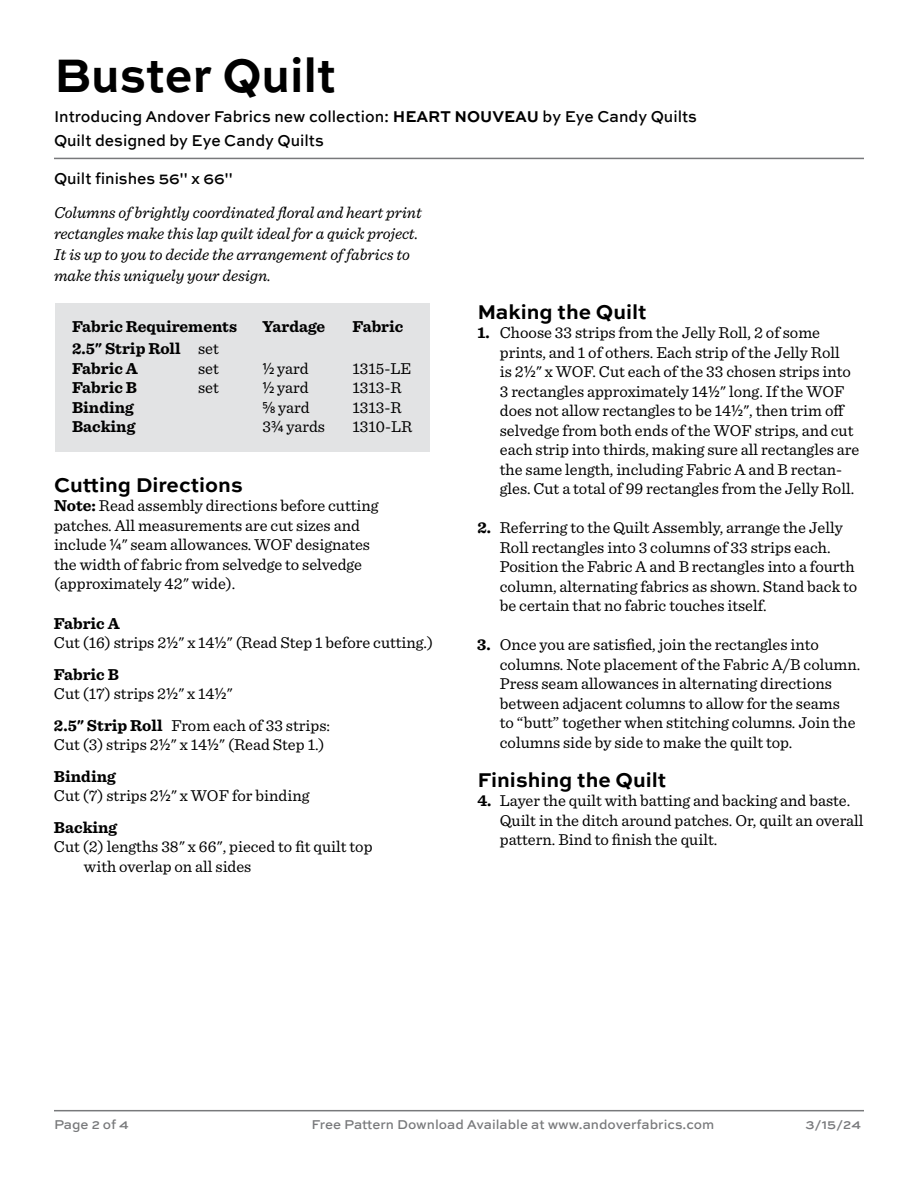
<style>
.page{position:relative;width:918px;height:1188px;background:#fff}
.page>*{position:absolute;margin:0;border:0;box-sizing:border-box;transform-origin:0 0}
.t1{font:700 49.5px "Sweet Sans Pro";color:#000;scale:.95 1}
.t2{font:700 21px "Sweet Sans Pro";color:#000}
.t3{font:16.5px/19.5px "Sentinel";color:#000}
.t4{font:italic 16.5px/21px "Sentinel";color:#000}
.t5{font:500 16.5px/24px "Sweet Sans Pro";color:#000;scale:.95 1}
.t6{font:700 16.5px/19.5px "Sentinel";color:#000}
.t7{font:500 13.5px "Sweet Sans Pro";color:#78797b}
.t8{font:500 13.5px "Sweet Sans Pro";color:#77787b}
.s1{font-weight:700}
.s2{font-weight:400}
.s3{font-family:"Utile";font-weight:500}
</style>
<div class="page">
<hr style="left:54px;top:158px;width:810px;height:1px;background:#78797b">
<hr style="left:54px;top:1110px;width:810px;height:1px;background:#78797b">
<div style="left:56px;top:304px;width:374px;height:148px;background:#e2e3e4"></div>
<h1 class="t1" style="left:54px;top:38px;width:299px">Buster Quilt</h1>
<p class="t5" style="left:54px;top:104px;width:678px">Introducing Andover Fabrics new collection: <span class="s1">HEART NOUVEAU</span> by Eye Candy Quilts<br>Quilt designed by Eye Candy Quilts</p>
<p class="t5" style="left:54px;top:166px;width:190px">Quilt finishes 56" x 66"</p>
<p class="t4" style="left:54px;top:201px;width:369px">Columns of brightly coordinated floral and heart print rectangles make this lap quilt ideal for a quick project.<br>It is up to you to decide the arrangement of fabrics to make this uniquely your design.</p>
<p class="t6" style="left:72px;top:316px;width:167px">Fabric Requirements</p>
<p class="t6" style="left:263px;top:316px;width:64px">Yardage</p>
<p class="t6" style="left:353px;top:316px;width:52px">Fabric</p>
<p class="t6" style="left:72px;top:338px;width:148px">2.5" Strip Roll <span class="s2">set<br></span>Fabric A</p>
<p class="t3" style="left:198px;top:357px;width:22px">set</p>
<p class="t3" style="left:263px;top:357px;width:48px"><span class="s3">1/2</span> yard</p>
<p class="t3" style="left:353px;top:357px;width:60px">1315-LE</p>
<p class="t6" style="left:72px;top:377px;width:66px">Fabric B</p>
<p class="t3" style="left:198px;top:377px;width:22px">set</p>
<p class="t3" style="left:263px;top:377px;width:48px"><span class="s3">1/2</span> yard</p>
<p class="t3" style="left:353px;top:377px;width:51px">1313-R</p>
<p class="t6" style="left:72px;top:397px;width:63px">Binding</p>
<p class="t3" style="left:263px;top:396px;width:48px"><span class="s3">5/8</span> yard</p>
<p class="t3" style="left:353px;top:396px;width:51px">1313-R</p>
<p class="t6" style="left:72px;top:416px;width:65px">Backing</p>
<p class="t3" style="left:263px;top:416px;width:64px">3<span class="s3">3/4</span> yards</p>
<p class="t3" style="left:353px;top:416px;width:61px">1310-LR</p>
<p class="t2" style="left:54px;top:469px;width:190px">Cutting Directions</p>
<p class="t3" style="left:54px;top:495px;width:326px"><span class="s1">Note:</span> Read assembly directions before cutting patches. All measurements are cut sizes and include <span class="s3">1/4</span>" seam allowances. WOF designates the width of fabric from selvedge to selvedge (approximately 42" wide).</p>
<p class="t3" style="left:54px;top:613px;width:381px"><span class="s1">Fabric A<br></span>Cut (16) strips 2<span class="s3">1/2</span>" x 14<span class="s3">1/2</span>" (Read Step 1 before cutting.)</p>
<p class="t3" style="left:54px;top:664px;width:180px"><span class="s1">Fabric B<br></span>Cut (17) strips 2<span class="s3">1/2</span>" x 14<span class="s3">1/2</span>"</p>
<p class="t3" style="left:54px;top:715px;width:278px"><span class="s1">2.5" Strip Roll</span> From each of 33 strips:<br>Cut (3) strips 2<span class="s3">1/2</span>" x 14<span class="s3">1/2</span>" (Read Step 1.)</p>
<p class="t3" style="left:54px;top:766px;width:257px"><span class="s1">Binding<br></span>Cut (7) strips 2<span class="s3">1/2</span>" x WOF for binding</p>
<p class="t6" style="left:54px;top:817px;width:65px">Backing</p>
<p class="t3" style="left:84px;top:836px;width:290px;text-indent:-30px">Cut (2) lengths 38" x 66", pieced to fit quilt top with overlap on all sides</p>
<p class="t2" style="left:477px;top:296px;width:171px">Making the Quilt</p>
<p class="t3" style="left:500px;top:322px;width:361px;text-indent:-22px"><span class="s1">1.</span> Choose 33 strips from the Jelly Roll, 2 of some prints, and 1 of others. Each strip of the Jelly Roll<br>is 2<span class="s3">1/2</span>" x WOF. Cut each of the 33 chosen strips into 3 rectangles approximately 14<span class="s3">1/2</span>" long. If the WOF does not allow rectangles to be 14<span class="s3">1/2</span>", then trim off selvedge from both ends of the WOF strips, and cut each strip into thirds, making sure all rectangles are the same length, including Fabric A and B rectan&shy;gles. Cut a total of 99 rectangles from the Jelly Roll.</p>
<p class="t3" style="left:500px;top:517px;width:359px;text-indent:-22px"><span class="s1">2.</span> Referring to the Quilt Assembly, arrange the Jelly Roll rectangles into 3 columns of 33 strips each.<br>Position the Fabric A and B rectangles into a fourth column, alternating fabrics as shown. Stand back to be certain that no fabric touches itself.</p>
<p class="t3" style="left:500px;top:634px;width:362px;text-indent:-22px"><span class="s1">3.</span> Once you are satisfied, join the rectangles into columns. Note placement of the Fabric A/B column.<br>Press seam allowances in alternating directions between adjacent columns to allow for the seams<br>to “butt” together when stitching columns. Join the columns side by side to make the quilt top.</p>
<p class="t2" style="left:477px;top:764px;width:191px">Finishing the Quilt</p>
<p class="t3" style="left:500px;top:790px;width:365px;text-indent:-22px"><span class="s1">4.</span> Layer the quilt with batting and backing and baste.<br>Quilt in the ditch around patches. Or, quilt an overall pattern. Bind to finish the quilt.</p>
<p class="t7" style="left:54px;top:1115px;width:76px">Page 2 of 4</p>
<p class="t7" style="left:312px;top:1115px;width:404px">Free Pattern Download Available at www.andoverfabrics.com</p>
<p class="t8" style="left:806px;top:1115px;width:57px">3/15/24</p>
</div>
